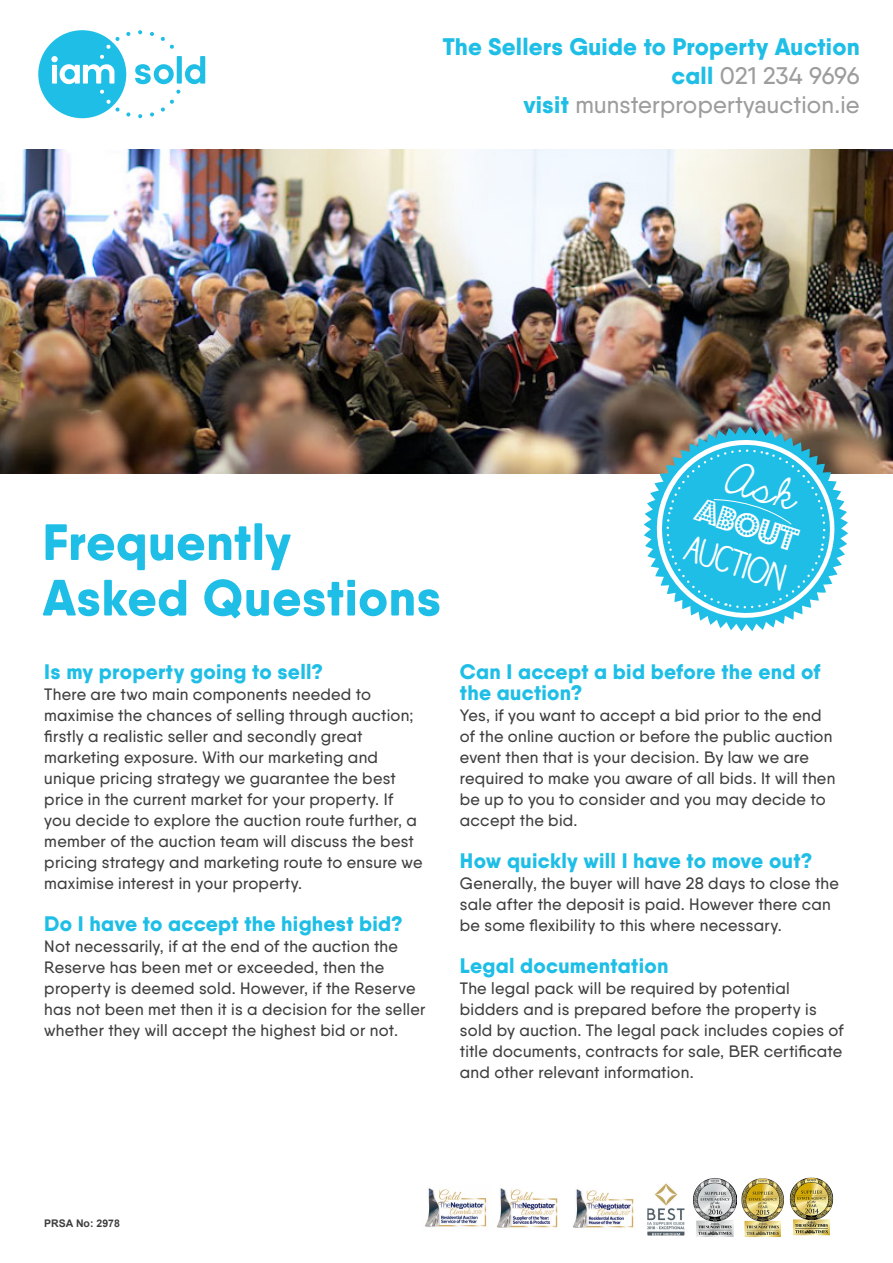
<style>
.page{position:relative;width:893px;height:1263px;background:#fff}
.page>*{position:absolute;margin:0;border:0;box-sizing:border-box;transform-origin:0 0}
.t1{font:800 51px/55.5px "Qanelas Soft";letter-spacing:.005em;color:#1ebee6}
.t2{font:36.75px "Budmo Jiggler";color:#fff}
.t3{font:35.4px "Claire Hand";color:#fff}
.t4{font:800 24px/28.8px "Qanelas";letter-spacing:.01em;color:#1ebee6;text-align:right}
.t5{font:800 21px/21px "Qanelas";letter-spacing:.015em;color:#1ebee6}
.t6{font:500 16.5px/21px "Qanelas";letter-spacing:.015em;color:#3e3e3f}
.t7{font:700 10.5px "Arial";color:#3e3e3f}
.s1{font-weight:500;color:#9d9d9d}
</style>
<div class="page">
<img style="left:0;top:149px;width:893px;height:324px">
<img style="left:693px;top:1178px;width:40px;height:58px">
<img style="left:733px;top:1178px;width:48px;height:59px">
<img style="left:648px;top:1183px;width:36px;height:52px">
<div style="left:646px;top:1181px;width:40px;height:56px;border:1px solid #fff"></div>
<img style="left:425px;top:1188px;width:133px;height:40px">
<img style="left:573px;top:1189px;width:61px;height:39px">
<img style="left:781px;top:1177px;width:53px;height:59px">
<svg style="left:38px;top:30px;width:167px;height:88px"></svg>
<svg style="left:644px;top:426px;width:204px;height:205px"></svg>
<h3 class="t4" style="left:443px;top:32px;width:418px">The Sellers Guide to Property Auction call <span class="s1">021 234 9696<br></span>visit <span class="s1">munsterpropertyauction.ie</span></h3>
<h1 class="t1" style="left:43px;top:514px;width:400px">Frequently<br>Asked Questions</h1>
<p class="t5" style="left:44px;top:661px;width:280px">Is my property going to sell?</p>
<p class="t6" style="left:44px;top:684px;width:380px">There are two main components needed to maximise the chances of selling through auction; firstly a realistic seller and secondly great marketing exposure. With our marketing and unique pricing strategy we guarantee the best price in the current market for your property. If you decide to explore the auction route further, a member of the auction team will discuss the best pricing strategy and marketing route to ensure we maximise interest in your property.</p>
<p class="t5" style="left:44px;top:913px;width:360px">Do I have to accept the highest bid?</p>
<p class="t6" style="left:44px;top:936px;width:383px">Not necessarily, if at the end of the auction the Reserve has been met or exceeded, then the property is deemed sold. However, if the Reserve has not been met then it is a decision for the seller whether they will accept the highest bid or not.</p>
<h2 class="t2" style="left:703px;top:489px;width:108px;rotate:18deg">about</h2>
<h3 class="t3" style="left:694px;top:525px;width:105px;rotate:18deg">auction</h3>
<p class="t5" style="left:460px;top:661px;width:362px">Can I accept a bid before the end of the auction?</p>
<p class="t6" style="left:460px;top:705px;width:377px">Yes, if you want to accept a bid prior to the end of the online auction or before the public auction event then that is your decision. By law we are required to make you aware of all bids. It will then be up to you to consider and you may decide to accept the bid.</p>
<p class="t5" style="left:460px;top:850px;width:354px">How quickly will I have to move out?</p>
<p class="t6" style="left:460px;top:873px;width:380px">Generally, the buyer will have 28 days to close the sale after the deposit is paid. However there can be some flexibility to this where necessary.</p>
<p class="t5" style="left:460px;top:955px;width:210px">Legal documentation</p>
<p class="t6" style="left:460px;top:978px;width:385px">The legal pack will be required by potential bidders and is prepared before the property is sold by auction. The legal pack includes copies of title documents, contracts for sale, BER certificate and other relevant information.</p>
<p class="t7" style="left:44px;top:1216px;width:77px">PRSA No: 2978</p>
</div>
